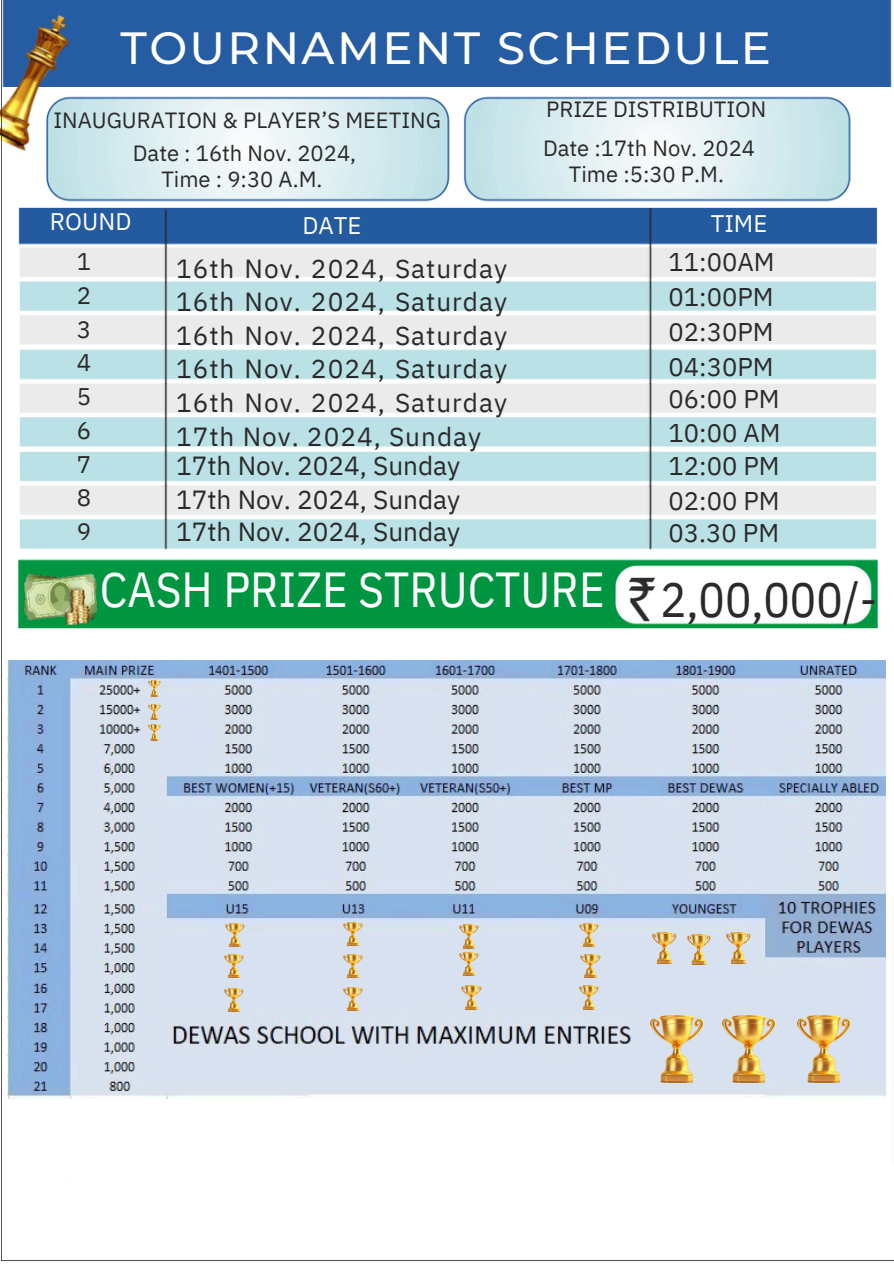
<style>
.page{position:relative;width:894px;height:1264px;background:#fff}
.page>*{position:absolute;margin:0;border:0;box-sizing:border-box;transform-origin:0 0}
.t1{font:49.05px "IBM Plex Sans Cond";color:#fff}
.t2{font:48.9px "IBM Plex Sans Cond";color:#2b2929}
.t3{font:500 45px "Montserrat";letter-spacing:.055em;color:#fff}
.t4{font:26.1px/33.6px "IBM Plex Sans";letter-spacing:.04em;color:#2b2929;text-align:justify}
.t5{font:26.1px/34.8px "IBM Plex Sans";color:#2b2929}
.t6{font:25.5px/35px "IBM Plex Sans";color:#2b2929}
.t7{font:24px/33.8px "IBM Plex Sans";color:#2b2929;text-align:justify}
.t8{font:23.85px "IBM Plex Sans";color:#fff}
.t9{font:21.9px/25.8px "IBM Plex Sans";color:#2b2929;text-align:center}
</style>
<div class="page">
<img style="left:2px;top:0;width:891px;height:1262px">
<img style="left:19px;top:563px;width:84px;height:68px">
<img style="left:628px;top:577px;width:26px;height:44px">
<svg style="left:67px;top:1173px;width:7px;height:12px"></svg>
<img style="left:8px;top:660px;width:877px;height:438px">
<img style="left:650px;top:1015px;width:53px;height:67px">
<img style="left:797px;top:1015px;width:53px;height:67px">
<img style="left:722px;top:1015px;width:53px;height:67px">
<img style="left:726px;top:932px;width:23px;height:31px">
<img style="left:686px;top:934px;width:24px;height:30px">
<img style="left:652px;top:932px;width:24px;height:31px">
<img style="left:225px;top:923px;width:19px;height:23px">
<img style="left:224px;top:954px;width:19px;height:23px">
<img style="left:225px;top:988px;width:19px;height:23px">
<img style="left:343px;top:987px;width:19px;height:23px">
<img style="left:343px;top:954px;width:19px;height:23px">
<img style="left:343px;top:922px;width:19px;height:23px">
<img style="left:462px;top:985px;width:19px;height:24px">
<img style="left:459px;top:952px;width:19px;height:23px">
<img style="left:459px;top:924px;width:19px;height:24px">
<img style="left:579px;top:985px;width:19px;height:24px">
<img style="left:580px;top:954px;width:20px;height:23px">
<img style="left:579px;top:923px;width:19px;height:23px">
<img style="left:148px;top:680px;width:13px;height:16px">
<img style="left:148px;top:704px;width:13px;height:16px">
<img style="left:148px;top:725px;width:13px;height:15px">
<p class="t3" style="left:120px;top:21px;width:651px">TOURNAMENT SCHEDULE</p>
<p class="t9" style="left:53px;top:107px;width:389px">INAUGURATION &amp; PLAYER’S MEETING</p>
<p class="t9" style="left:133px;top:140px;width:225px">Date : 16th Nov. 2024,<br>Time : 9:30 A.M.</p>
<p class="t9" style="left:546px;top:95px;width:222px">PRIZE DISTRIBUTION</p>
<p class="t9" style="left:543px;top:135px;width:213px">Date :17th Nov. 2024<br>Time :5:30 P.M.</p>
<p class="t8" style="left:50px;top:205px;width:83px">ROUND</p>
<p class="t7" style="left:77px;top:244px;width:16px">1<br>2<br>3<br>4<br>5<br>6<br>7<br>8<br>9</p>
<p class="t8" style="left:302px;top:210px;width:60px">DATE</p>
<p class="t8" style="left:710px;top:207px;width:58px">TIME</p>
<p class="t4" style="left:176px;top:251px;width:332px">16th Nov. 2024, Saturday 16th Nov. 2024, Saturday 16th Nov. 2024, Saturday 16th Nov. 2024, Saturday 16th Nov. 2024, Saturday 17th Nov. 2024, Sunday</p>
<p class="t5" style="left:176px;top:447px;width:286px">17th Nov. 2024, Sunday<br>17th Nov. 2024, Sunday</p>
<p class="t5" style="left:176px;top:513px;width:286px">17th Nov. 2024, Sunday</p>
<p class="t6" style="left:668px;top:244px;width:107px;text-align:justify">11:00AM 01:00PM 02:30PM 04:30PM</p>
<p class="t6" style="left:668px;top:380px;width:113px">06:00 PM<br>10:00 AM</p>
<p class="t6" style="left:668px;top:448px;width:113px">12:00 PM<br>02:00 PM</p>
<p class="t6" style="left:668px;top:515px;width:112px">03.30 PM</p>
<p class="t1" style="left:100px;top:556px;width:506px">CASH PRIZE STRUCTURE</p>
<p class="t2" style="left:660px;top:566px;width:219px">2,00,000/-</p>
</div>
